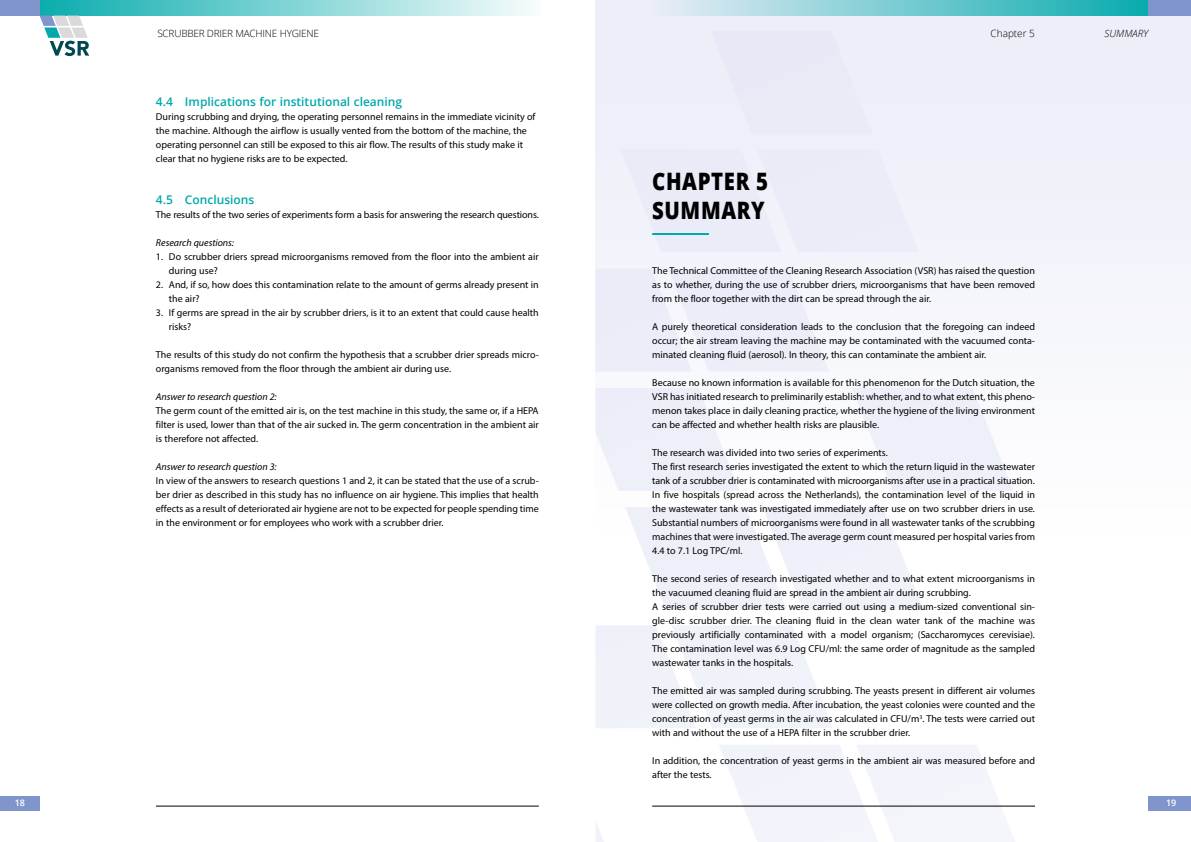
<style>
.page{position:relative;width:1191px;height:842px;background:#fff}
.page>*{position:absolute;margin:0;border:0;box-sizing:border-box;transform-origin:0 0}
.t1{font:800 24px/28.8px "Open Sans";letter-spacing:.03em;color:#000;scale:.85 1}
.t2{font:600 12px "Open Sans";color:#00a9ab}
.t3{font:10px/14px "Myriad Pro";color:#000}
.t4{font:italic 10px "Myriad Pro";letter-spacing:-.005em;color:#000}
.t5{font:300 10px "Open Sans";letter-spacing:-.02em;color:#000}
.t6{font:300 10px "Open Sans";color:#000}
.t7{font:italic 300 10px "Open Sans";color:#000}
.t8{font:600 9px "Open Sans";color:#fff}
</style>
<div class="page">
<div style="left:595px;top:0;width:596px;height:540px;background:linear-gradient(to right,#eef0f9,#f5f6fb)"></div>
<svg style="left:719px;top:745px;width:296px;height:97px"></svg>
<svg style="left:596px;top:823px;width:8px;height:19px"></svg>
<svg style="left:596px;top:626px;width:236px;height:102px"></svg>
<svg style="left:625px;top:508px;width:298px;height:102px"></svg>
<div style="left:621px;top:150px;width:68px;height:23px;background:#e8eaf6"></div>
<div style="left:711px;top:31px;width:142px;height:96px;background:#e8eaf6"></div>
<div style="left:652px;top:0;width:515px;height:16px;background:linear-gradient(to right,#eaedf7,#00a9ab)"></div>
<div style="left:1148px;top:0;width:43px;height:16px;background:#7f95cc"></div>
<hr style="left:652px;top:806px;width:383px;height:1px;background:#000">
<div style="left:1148px;top:796px;width:43px;height:14px;background:#7f95cc"></div>
<div style="left:25px;top:0;width:515px;height:16px;background:linear-gradient(to right,#04aaac,#f8fcfc)"></div>
<div style="left:0;top:0;width:40px;height:16px;background:#7f95cc"></div>
<hr style="left:156px;top:806px;width:383px;height:1px;background:#000">
<svg style="left:40px;top:16px;width:49px;height:40px"></svg>
<div style="left:0;top:796px;width:40px;height:14px;background:#7f95cc"></div>
<hr style="left:652px;top:233px;width:57px;height:2px;background:#00a9ab">
<p class="t5" style="left:157px;top:26px;width:163px">SCRUBBER DRIER MACHINE HYGIENE</p>
<p class="t6" style="left:990px;top:26px;width:46px">Chapter 5</p>
<p class="t7" style="left:1104px;top:26px;width:45px">SUMMARY</p>
<p class="t2" style="left:156px;top:93px;width:248px">4.4 Implications for institutional cleaning</p>
<p class="t3" style="left:156px;top:109px;width:381px">During scrubbing and drying, the operating personnel remains in the immediate vicinity of the machine. Although the airflow is usually vented from the bottom of the machine, the operating personnel can still be exposed to this air flow. The results of this study make it clear that no hygiene risks are to be expected.</p>
<p class="t2" style="left:156px;top:191px;width:100px">4.5 Conclusions</p>
<p class="t3" style="left:156px;top:207px;width:384px">The results of the two series of experiments form a basis for answering the research questions.</p>
<p class="t4" style="left:156px;top:236px;width:79px">Research questions:</p>
<p class="t3" style="left:169px;top:249px;width:371px;text-indent:-13px">1. Do scrubber driers spread microorganisms removed from the floor into the ambient air during use?</p>
<p class="t3" style="left:169px;top:277px;width:371px;text-indent:-13px">2. And, if so, how does this contamination relate to the amount of germs already present in the air?</p>
<p class="t3" style="left:169px;top:305px;width:371px;text-indent:-13px">3. If germs are spread in the air by scrubber driers, is it to an extent that could cause health risks?</p>
<p class="t3" style="left:156px;top:347px;width:384px">The results of this study do not confirm the hypothesis that a scrubber drier spreads micro&shy;organisms removed from the floor through the ambient air during use.</p>
<p class="t4" style="left:156px;top:390px;width:122px">Answer to research question 2:</p>
<p class="t3" style="left:156px;top:403px;width:384px;text-align:justify">The germ count of the emitted air is, on the test machine in this study, the same or, if a HEPA filter is used, lower than that of the air sucked in. The germ concentration in the ambient air is therefore not affected.</p>
<p class="t4" style="left:156px;top:460px;width:122px">Answer to research question 3:</p>
<p class="t3" style="left:156px;top:473px;width:384px;text-align:justify">In view of the answers to research questions 1 and 2, it can be stated that the use of a scrub&shy;ber drier as described in this study has no influence on air hygiene. This implies that health effects as a result of deteriorated air hygiene are not to be expected for people spending time in the environment or for employees who work with a scrubber drier.</p>
<h1 class="t1" style="left:652px;top:166px;width:138px">CHAPTER 5<br>SUMMARY</h1>
<p class="t3" style="left:652px;top:263px;width:384px;text-align:justify">The Technical Committee of the Cleaning Research Association (VSR) has raised the question as to whether, during the use of scrubber driers, microorganisms that have been removed from the floor together with the dirt can be spread through the air.</p>
<p class="t3" style="left:652px;top:319px;width:384px;text-align:justify">A purely theoretical consideration leads to the conclusion that the foregoing can indeed occur; the air stream leaving the machine may be contaminated with the vacuumed conta&shy;minated cleaning fluid (aerosol). In theory, this can contaminate the ambient air.</p>
<p class="t3" style="left:652px;top:375px;width:384px;text-align:justify">Because no known information is available for this phenomenon for the Dutch situation, the VSR has initiated research to preliminarily establish: whether, and to what extent, this pheno&shy;menon takes place in daily cleaning practice, whether the hygiene of the living environment can be affected and whether health risks are plausible.</p>
<p class="t3" style="left:652px;top:445px;width:384px">The research was divided into two series of experiments.<br>The first research series investigated the extent to which the return liquid in the wastewater tank of a scrubber drier is contaminated with microorganisms after use in a practical situation.<br>In five hospitals (spread across the Netherlands), the contamination level of the liquid in the wastewater tank was investigated immediately after use on two scrubber driers in use.<br>Substantial numbers of microorganisms were found in all wastewater tanks of the scrubbing machines that were investigated. The average germ count measured per hospital varies from 4.4 to 7.1 Log TPC/ml.</p>
<p class="t3" style="left:652px;top:571px;width:384px">The second series of research investigated whether and to what extent microorganisms in the vacuumed cleaning fluid are spread in the ambient air during scrubbing.<br>A series of scrubber drier tests were carried out using a medium-sized conventional sin&shy;gle-disc scrubber drier. The cleaning fluid in the clean water tank of the machine was previously artificially contaminated with a model organism; (Saccharomyces cerevisiae).<br>The contamination level was 6.9 Log CFU/ml: the same order of magnitude as the sampled wastewater tanks in the hospitals.</p>
<p class="t3" style="left:652px;top:683px;width:384px;text-align:justify">The emitted air was sampled during scrubbing. The yeasts present in different air volumes were collected on growth media. After incubation, the yeast colonies were counted and the concentration of yeast germs in the air was calculated in CFU/m<sup>3</sup>. The tests were carried out with and without the use of a HEPA filter in the scrubber drier.</p>
<p class="t3" style="left:652px;top:753px;width:384px">In addition, the concentration of yeast germs in the ambient air was measured before and after the tests.</p>
<p class="t8" style="left:15px;top:796px;width:12px">18</p>
<p class="t8" style="left:1166px;top:796px;width:12px">19</p>
</div>
